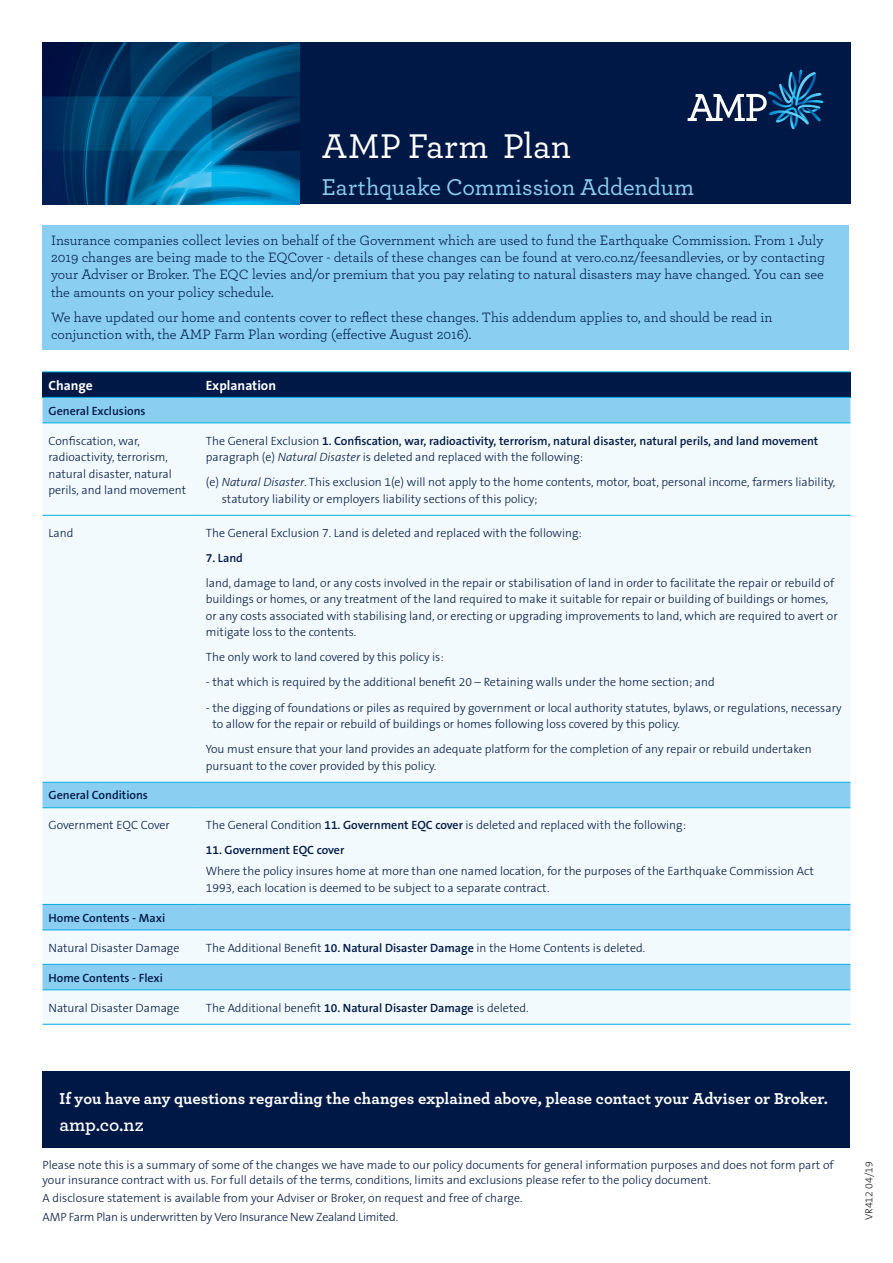
<style>
.page{position:relative;width:893px;height:1263px;background:#fff}
.page>*{position:absolute;margin:0;border:0;box-sizing:border-box;transform-origin:0 0}
.t1{font:500 36px "Archer";letter-spacing:.005em;color:#fff}
.t2{font:500 24px "Archer";letter-spacing:-.005em;color:#8acff2}
.t3{font:600 19.5px "Archer";letter-spacing:-.01em;color:#fff}
.t4{font:700 16.5px "Archer";letter-spacing:.005em;color:#fff}
.t5{font:14.25px/17.1px "Archer";color:#001845;text-align:justify}
.t6{font:700 13.5px "The Sans B7";color:#fff}
.t7{font:300 12px/16.5px "The Sans B3";color:#001845}
.t8{font:600 12px "The Sans B6";color:#001845}
.t9{font:300 10.5px "The Sans B3";letter-spacing:.005em;color:#231f20}
.s1{font-family:"The Sans B3";font-weight:300}
.s2{font-style:italic}
.s3{font-family:"The Sans B6";font-weight:600}
</style>
<div class="page">
<div style="left:299px;top:43px;width:551px;height:161px;background:#001845"></div>
<svg style="left:688px;top:70px;width:136px;height:59px"></svg>
<img style="left:43px;top:43px;width:256px;height:161px">
<div style="left:43px;top:225px;width:806px;height:125px;background:#8acff2"></div>
<div style="left:43px;top:372px;width:157px;height:25px;background:#001845"></div>
<div style="left:200px;top:372px;width:650px;height:25px;background:#001845"></div>
<div style="left:43px;top:398px;width:807px;height:25px;background:#8acff2"></div>
<svg style="left:43px;top:424px;width:807px;height:600px;fill:#f3fafd"></svg>
<hr style="left:43px;top:372px;width:157px;height:1px;background:#00abe2">
<hr style="left:200px;top:372px;width:650px;height:1px;background:#00abe2">
<hr style="left:43px;top:423px;width:157px;height:1px;background:#00abe2">
<hr style="left:200px;top:423px;width:650px;height:1px;background:#00abe2">
<hr style="left:43px;top:515px;width:157px;height:1px;background:#00abe2">
<hr style="left:200px;top:515px;width:650px;height:1px;background:#00abe2">
<hr style="left:43px;top:782px;width:157px;height:1px;background:#00abe2">
<hr style="left:200px;top:782px;width:650px;height:1px;background:#00abe2">
<hr style="left:43px;top:807px;width:157px;height:1px;background:#00abe2">
<hr style="left:200px;top:807px;width:650px;height:1px;background:#00abe2">
<hr style="left:43px;top:904px;width:157px;height:1px;background:#00abe2">
<hr style="left:200px;top:904px;width:650px;height:1px;background:#00abe2">
<hr style="left:43px;top:930px;width:157px;height:1px;background:#00abe2">
<hr style="left:200px;top:930px;width:650px;height:1px;background:#00abe2">
<hr style="left:43px;top:964px;width:157px;height:1px;background:#00abe2">
<hr style="left:200px;top:964px;width:650px;height:1px;background:#00abe2">
<hr style="left:43px;top:989px;width:157px;height:1px;background:#00abe2">
<hr style="left:200px;top:989px;width:650px;height:1px;background:#00abe2">
<hr style="left:43px;top:1024px;width:157px;height:1px;background:#00abe2">
<hr style="left:200px;top:1024px;width:650px;height:1px;background:#00abe2">
<hr style="left:43px;top:397px;width:157px;height:1px;background:#00abe2">
<hr style="left:200px;top:397px;width:650px;height:1px;background:#00abe2">
<div style="left:43px;top:1071px;width:807px;height:77px;background:#001845"></div>
<h1 class="t1" style="left:322px;top:120px;width:251px">AMP Farm Plan</h1>
<h2 class="t2" style="left:322px;top:170px;width:374px">Earthquake Commission Addendum</h2>
<p class="t5" style="left:51px;top:231px;width:775px">Insurance companies collect levies on behalf of the Government which are used to fund the Earthquake Commission. From 1 July 2019 changes are being made to the EQCover - details of these changes can be found at vero.co.nz/feesandlevies, or by contacting your Adviser or Broker. The EQC levies and/or premium that you pay relating to natural disasters may have changed. You can see the amounts on your policy schedule.</p>
<p class="t5" style="left:51px;top:308px;width:723px">We have updated our home and contents cover to reflect these changes. This addendum applies to, and should be read in conjunction with, the AMP Farm Plan wording (effective August 2016).</p>
<p class="t6" style="left:48px;top:378px;width:46px">Change</p>
<p class="t6" style="left:206px;top:378px;width:72px">Explanation</p>
<p class="t8" style="left:49px;top:404px;width:99px">General Exclusions</p>
<p class="t7" style="left:49px;top:433px;width:139px">Confiscation, war, radioactivity, terrorism, natural disaster, natural perils, and land movement</p>
<p class="t8" style="left:206px;top:434px;width:614px"><span class="s1">The General Exclusion</span> 1. Confiscation, war, radioactivity, terrorism, natural disaster, natural perils, and land movement</p>
<p class="t7" style="left:206px;top:445px;width:631px;line-height:25px">paragraph (e) <span class="s2">Natural Disaster</span> is deleted and replaced with the following:<br>(e) <span class="s2">Natural Disaster</span>. This exclusion 1(e) will not apply to the home contents, motor, boat, personal income, farmers liability,</p>
<p class="t7" style="left:222px;top:491px;width:317px">statutory liability or employers liability sections of this policy;</p>
<p class="t7" style="left:49px;top:525px;width:26px">Land</p>
<p class="t7" style="left:206px;top:525px;width:377px">The General Exclusion 7. Land is deleted and replaced with the following:</p>
<p class="t8" style="left:206px;top:551px;width:39px">7. Land</p>
<p class="t7" style="left:206px;top:575px;width:633px">land, damage to land, or any costs involved in the repair or stabilisation of land in order to facilitate the repair or rebuild of buildings or homes, or any treatment of the land required to make it suitable for repair or building of buildings or homes, or any costs associated with stabilising land, or erecting or upgrading improvements to land, which are required to avert or mitigate loss to the contents.</p>
<p class="t7" style="left:206px;top:649px;width:239px">The only work to land covered by this policy is:</p>
<p class="t7" style="left:206px;top:674px;width:510px">- that which is required by the additional benefit 20 – Retaining walls under the home section; and</p>
<p class="t7" style="left:212px;top:699px;width:631px;text-indent:-7px">- the digging of foundations or piles as required by government or local authority statutes, bylaws, or regulations, necessary to allow for the repair or rebuild of buildings or homes following loss covered by this policy.</p>
<p class="t7" style="left:206px;top:741px;width:607px">You must ensure that your land provides an adequate platform for the completion of any repair or rebuild undertaken pursuant to the cover provided by this policy.</p>
<p class="t8" style="left:49px;top:789px;width:101px">General Conditions</p>
<p class="t7" style="left:49px;top:817px;width:123px">Government EQC Cover</p>
<p class="t7" style="left:206px;top:817px;width:482px">The General Condition <span class="s3">11. Government EQC cover</span> is deleted and replaced with the following:</p>
<p class="t8" style="left:206px;top:844px;width:140px">11. Government EQC cover</p>
<p class="t7" style="left:206px;top:863px;width:610px">Where the policy insures home at more than one named location, for the purposes of the Earthquake Commission Act<br>1993, each location is deemed to be subject to a separate contract.</p>
<p class="t8" style="left:49px;top:911px;width:118px">Home Contents - Maxi</p>
<p class="t7" style="left:49px;top:940px;width:132px">Natural Disaster Damage</p>
<p class="t7" style="left:206px;top:940px;width:441px">The Additional Benefit <span class="s3">10. Natural Disaster Damage</span> in the Home Contents is deleted.</p>
<p class="t8" style="left:49px;top:971px;width:116px">Home Contents - Flexi</p>
<p class="t7" style="left:49px;top:999px;width:132px">Natural Disaster Damage</p>
<p class="t7" style="left:206px;top:999px;width:324px">The Additional benefit <span class="s3">10. Natural Disaster Damage</span> is deleted.</p>
<h3 class="t4" style="left:60px;top:1085px;width:770px">If you have any questions regarding the changes explained above, please contact your Adviser or Broker.</h3>
<h3 class="t3" style="left:60px;top:1109px;width:86px">amp.co.nz</h3>
<p class="t7" style="left:43px;top:1158px;width:793px;line-height:14.4px">Please note this is a summary of some of the changes we have made to our policy documents for general information purposes and does not form part of your insurance contract with us. For full details of the terms, conditions, limits and exclusions please refer to the policy document.</p>
<p class="t7" style="left:43px;top:1189px;width:482px;line-height:18.6px">A disclosure statement is available from your Adviser or Broker, on request and free of charge.<br>AMP Farm Plan is underwritten by Vero Insurance New Zealand Limited.</p>
<p class="t9" style="left:863px;top:1220px;width:61px;rotate:-90deg">VR412 04/19</p>
</div>
